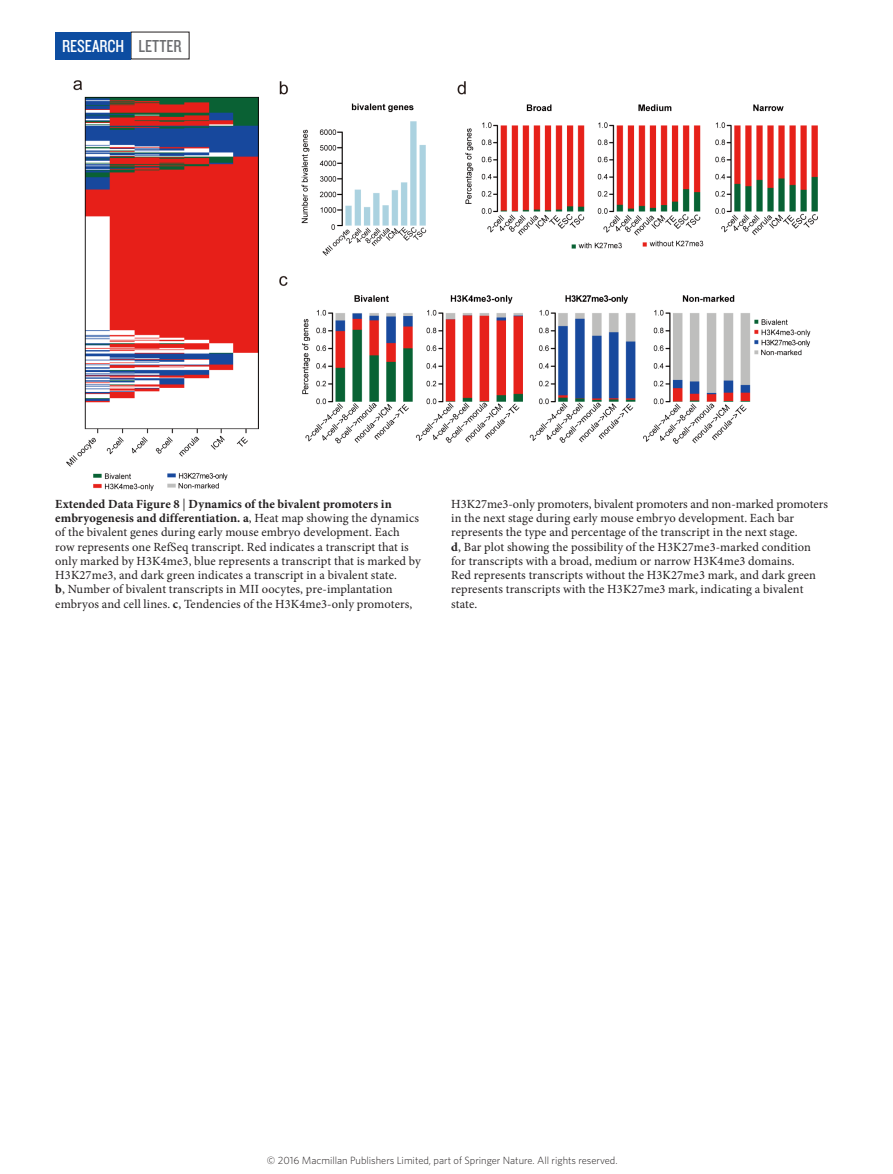
<style>
.page{position:relative;width:893px;height:1174px;background:#fff}
.page>*{position:absolute;margin:0;border:0;box-sizing:border-box;transform-origin:0 0}
.t1{font:18px "Knockout 29 Junior Ltweight";color:#fff}
.t2{font:12.45px/14.2px "Minion Pro";letter-spacing:.005em;color:#231f20}
.t3{font:300 10.5px "Whitney";color:#231f20}
.s1{color:#6c6d70}
.s2{font-weight:700}
</style>
<div class="page">
<div style="left:55px;top:32px;width:76px;height:27px;background:#0d4da1"></div>
<img style="left:67px;top:81px;width:751px;height:409px">
<h1 class="t1" style="left:62px;top:34px;width:121px">RESEARCH <span class="s1">LETTER</span></h1>
<p class="t2" style="left:55px;top:497px;width:367px"><span class="s2">Extended Data Figure 8</span> | <span class="s2">Dynamics of the bivalent promoters in embryogenesis and differentiation. a</span>, Heat map showing the dynamics of the bivalent genes during early mouse embryo development. Each row represents one RefSeq transcript. Red indicates a transcript that is only marked by H3K4me3, blue represents a transcript that is marked by H3K27me3, and dark green indicates a transcript in a bivalent state.<br><span class="s2">b</span>, Number of bivalent transcripts in MII oocytes, pre-implantation embryos and cell lines. <span class="s2">c</span>, Tendencies of the H3K4me3-only promoters,</p>
<p class="t2" style="left:451px;top:497px;width:378px">H3K27me3-only promoters, bivalent promoters and non-marked promoters in the next stage during early mouse embryo development. Each bar represents the type and percentage of the transcript in the next stage.<br><span class="s2">d</span>, Bar plot showing the possibility of the H3K27me3-marked condition for transcripts with a broad, medium or narrow H3K4me3 domains.<br>Red represents transcripts without the H3K27me3 mark, and dark green represents transcripts with the H3K27me3 mark, indicating a bivalent state.</p>
<p class="t3" style="left:267px;top:1153px;width:352px">© 2016 Macmillan Publishers Limited, part of Springer Nature. All rights reserved.</p>
</div>
